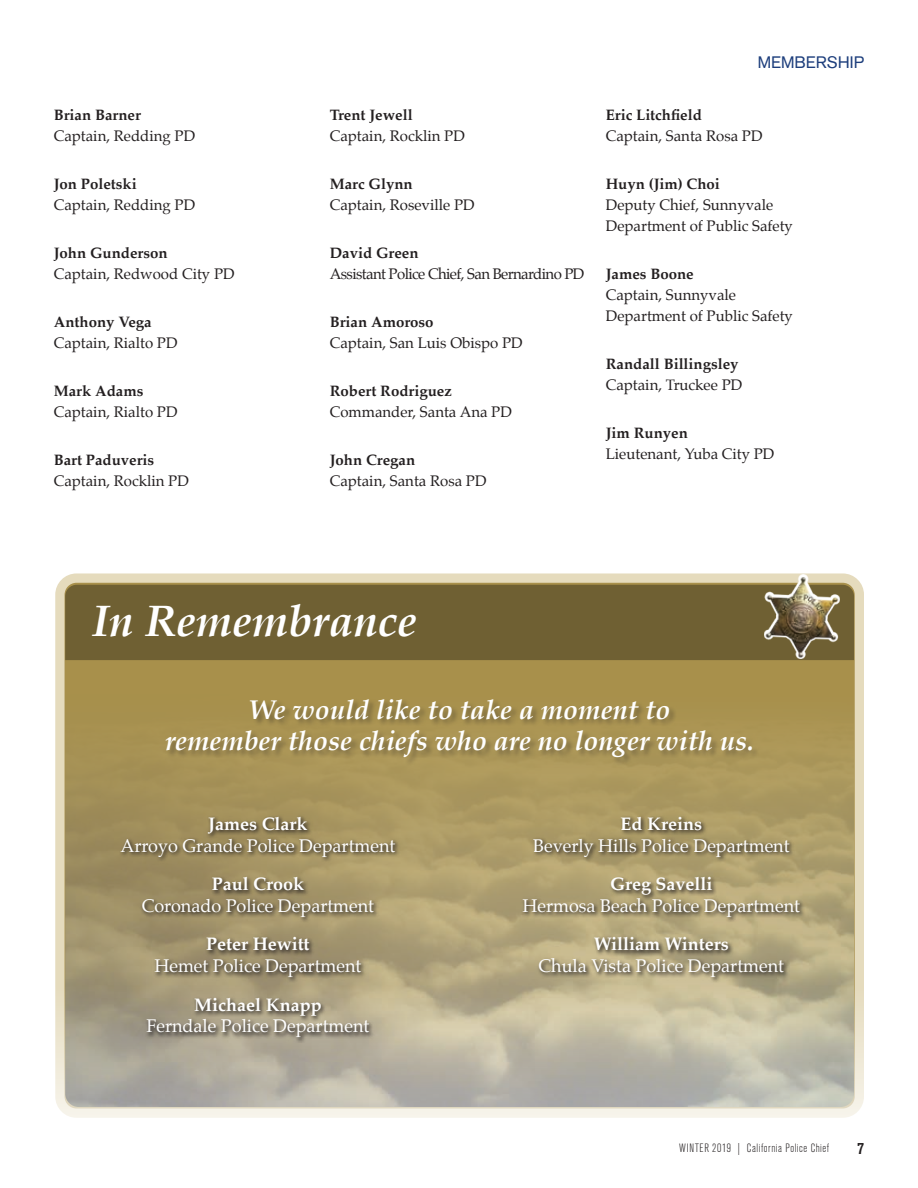
<style>
.page{position:relative;width:918px;height:1188px;background:#fff}
.page>*{position:absolute;margin:0;border:0;box-sizing:border-box;transform-origin:0 0}
.t1{font:italic 700 43.95px "Palatino";color:#fff}
.t2{font:italic 700 27px/31.5px "Palatino";color:#fff;text-align:center}
.t3{font:18px "Palatino";color:#fff}
.t4{font:700 18px "Palatino";color:#fff}
.t5{font:16.5px "Akzidenz Grotesk BE";color:#1d3e7c}
.t6{font:700 condensed 16.5px "Akzidenz Grotesk BE";color:#231f20}
.t7{font:15px/21px "Palatino";color:#231f20}
.t8{font:700 15px "Palatino";color:#231f20}
.t9{font:15px "Palatino";letter-spacing:-.04em;color:#231f20}
.t10{font:300 condensed 12px "Akzidenz Grotesk BE";letter-spacing:.05em;color:#231f20}
</style>
<div class="page">
<div style="left:60px;top:578px;width:799px;height:535px;background:#a8904b;border-radius:17px"></div>
<div style="left:55px;top:573px;width:809px;height:545px;border:9px solid #e5dbbd;border-radius:17px"></div>
<img style="left:65px;top:733px;width:789px;height:374px">
<div style="left:166px;top:698px;width:594px;height:68px;background:#231f20;opacity:.37"></div>
<div style="left:65px;top:585px;width:789px;height:75px;background:#6f6033"></div>
<svg style="left:764px;top:575px;width:76px;height:84px"></svg>
<img style="left:761px;top:577px;width:81px;height:80px">
<div style="left:118px;top:814px;width:689px;height:229px;background:#231f20;opacity:.69"></div>
<p class="t8" style="left:54px;top:102px;width:89px">Brian Barner</p>
<p class="t7" style="left:54px;top:125px;width:143px">Captain, Redding PD</p>
<p class="t8" style="left:54px;top:171px;width:84px">Jon Poletski</p>
<p class="t7" style="left:54px;top:194px;width:143px">Captain, Redding PD</p>
<p class="t8" style="left:54px;top:240px;width:115px">John Gunderson</p>
<p class="t7" style="left:54px;top:263px;width:182px">Captain, Redwood City PD</p>
<p class="t8" style="left:54px;top:309px;width:99px">Anthony Vega</p>
<p class="t7" style="left:54px;top:332px;width:125px">Captain, Rialto PD</p>
<p class="t8" style="left:54px;top:378px;width:91px">Mark Adams</p>
<p class="t7" style="left:54px;top:401px;width:125px">Captain, Rialto PD</p>
<p class="t8" style="left:54px;top:447px;width:102px">Bart Paduveris</p>
<p class="t7" style="left:54px;top:470px;width:137px">Captain, Rocklin PD</p>
<p class="t8" style="left:330px;top:102px;width:84px">Trent Jewell</p>
<p class="t7" style="left:330px;top:125px;width:137px">Captain, Rocklin PD</p>
<p class="t8" style="left:330px;top:171px;width:84px">Marc Glynn</p>
<p class="t7" style="left:330px;top:194px;width:147px">Captain, Roseville PD</p>
<p class="t8" style="left:330px;top:240px;width:90px">David Green</p>
<p class="t9" style="left:330px;top:262px;width:256px">Assistant Police Chief, San Bernardino PD</p>
<p class="t8" style="left:330px;top:309px;width:105px">Brian Amoroso</p>
<p class="t7" style="left:330px;top:332px;width:195px">Captain, San Luis Obispo PD</p>
<p class="t8" style="left:330px;top:378px;width:124px">Robert Rodriguez</p>
<p class="t7" style="left:330px;top:401px;width:184px">Commander, Santa Ana PD</p>
<p class="t8" style="left:330px;top:447px;width:87px">John Cregan</p>
<p class="t7" style="left:330px;top:470px;width:158px">Captain, Santa Rosa PD</p>
<p class="t5" style="left:758px;top:52px;width:108px">MEMBERSHIP</p>
<p class="t8" style="left:606px;top:102px;width:98px">Eric Litchfield</p>
<p class="t7" style="left:606px;top:125px;width:158px">Captain, Santa Rosa PD</p>
<p class="t8" style="left:606px;top:171px;width:116px">Huyn (Jim) Choi</p>
<p class="t7" style="left:606px;top:194px;width:189px">Deputy Chief, Sunnyvale<br>Department of Public Safety</p>
<p class="t8" style="left:606px;top:261px;width:89px">James Boone</p>
<p class="t7" style="left:606px;top:284px;width:189px">Captain, Sunnyvale<br>Department of Public Safety</p>
<p class="t8" style="left:606px;top:351px;width:134px">Randall Billingsley</p>
<p class="t7" style="left:606px;top:374px;width:138px">Captain, Truckee PD</p>
<p class="t8" style="left:606px;top:420px;width:84px">Jim Runyen</p>
<p class="t7" style="left:606px;top:443px;width:170px">Lieutenant, Yuba City PD</p>
<h1 class="t1" style="left:92px;top:585px;width:326px">In Remembrance</h1>
<h2 class="t2" style="left:165px;top:694px;width:590px">We would like to take a moment to<br>remember those chiefs who are no longer with us.</h2>
<p class="t4" style="left:208px;top:808px;width:101px">James Clark</p>
<p class="t3" style="left:120px;top:830px;width:277px">Arroyo Grande Police Department</p>
<p class="t4" style="left:212px;top:869px;width:94px">Paul Crook</p>
<p class="t3" style="left:142px;top:891px;width:234px">Coronado Police Department</p>
<p class="t4" style="left:206px;top:929px;width:105px">Peter Hewitt</p>
<p class="t3" style="left:154px;top:951px;width:208px">Hemet Police Department</p>
<p class="t4" style="left:194px;top:989px;width:129px">Michael Knapp</p>
<p class="t3" style="left:146px;top:1011px;width:225px">Ferndale Police Department</p>
<p class="t4" style="left:621px;top:808px;width:83px">Ed Kreins</p>
<p class="t3" style="left:533px;top:830px;width:258px">Beverly Hills Police Department</p>
<p class="t4" style="left:610px;top:869px;width:104px">Greg Savelli</p>
<p class="t3" style="left:523px;top:891px;width:279px">Hermosa Beach Police Department</p>
<p class="t4" style="left:594px;top:929px;width:137px">William Winters</p>
<p class="t3" style="left:539px;top:951px;width:247px">Chula Vista Police Department</p>
<p class="t10" style="left:679px;top:1142px;width:151px">WINTER 2019 | California Police Chief</p>
<p class="t6" style="left:857px;top:1139px;width:8px">7</p>
</div>
